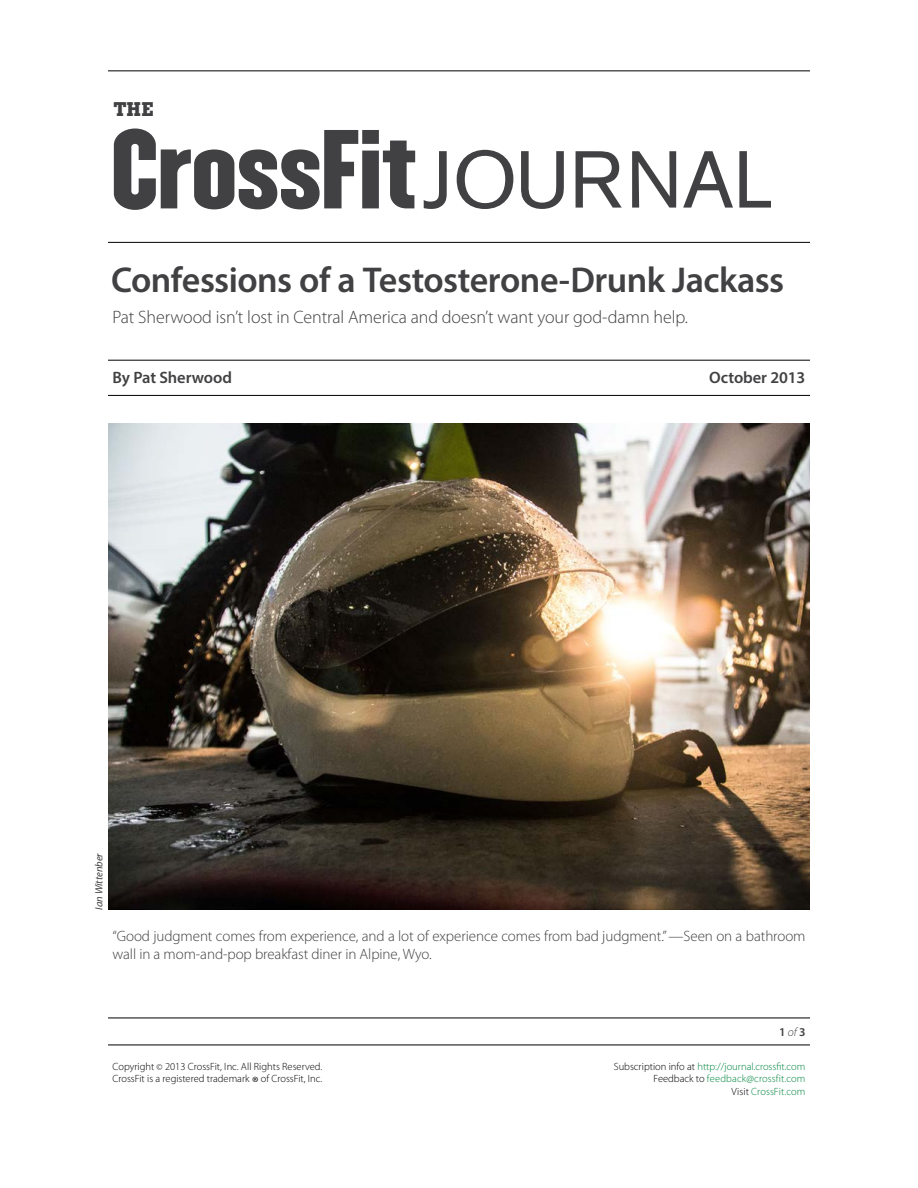
<style>
.page{position:relative;width:918px;height:1188px;background:#fff}
.page>*{position:absolute;margin:0;border:0;box-sizing:border-box;transform-origin:0 0}
.t1{font:79.8px "Akzidenz Grotesk BE";color:#414042}
.t2{font:600 36px "Myriad Pro";letter-spacing:-.015em;color:#414042}
.t3{font:700 19.65px "Boton";color:#414042}
.t4{font:300 18px "Myriad Pro";letter-spacing:-.005em;color:#414042}
.t5{font:600 16.5px "Myriad Pro";letter-spacing:-.005em;color:#414042}
.t6{font:300 15px/18px "Myriad Pro";letter-spacing:-.005em;color:#414042}
.t7{font:600 12px "Myriad Pro";color:#414042}
.t8{font:300 10.5px/12.6px "Myriad Pro";color:#00853f;text-align:right}
.t9{font:300 10.5px/12px "Myriad Pro";color:#000}
.t10{font:italic 10.5px "Myriad Pro";letter-spacing:-.005em;color:#414042}
.s1{font-weight:300;font-style:italic}
.s2{font-size:9px}
.s3{font-size:16.5px}
.s4{color:#000}
</style>
<div class="page">
<hr style="left:108px;top:1018px;width:702px;height:1px;background:#000">
<hr style="left:108px;top:1045px;width:702px;height:1px;background:#000">
<svg style="left:114px;top:129px;width:301px;height:81px"></svg>
<hr style="left:108px;top:242px;width:702px;height:1px;background:#000">
<hr style="left:108px;top:71px;width:702px;height:1px;background:#000">
<hr style="left:108px;top:360px;width:702px;height:1px;background:#000">
<hr style="left:108px;top:395px;width:702px;height:1px;background:#000">
<img style="left:108px;top:424px;width:702px;height:486px">
<h3 class="t3" style="left:114px;top:98px;width:41px">THE</h3>
<h1 class="t1" style="left:423px;top:132px;width:354px">JOURNAL</h1>
<h2 class="t2" style="left:111px;top:257px;width:675px">Confessions of a Testosterone-Drunk Jackass</h2>
<p class="t4" style="left:112px;top:307px;width:577px">Pat Sherwood isn’t lost in Central America and doesn’t want your god-damn help.</p>
<p class="t5" style="left:112px;top:367px;width:121px">By Pat Sherwood</p>
<p class="t5" style="left:709px;top:367px;width:98px">October 2013</p>
<p class="t10" style="left:92px;top:910px;width:58px;rotate:-90deg">Ian Wittenber</p>
<p class="t6" style="left:112px;top:927px;width:695px">“Good judgment comes from experience, and a lot of experience comes from bad judgment.” —Seen on a bathroom wall in a mom-and-pop breakfast diner in Alpine, Wyo.</p>
<p class="t7" style="left:779px;top:1024px;width:28px">1 <span class="s1">of</span> 3</p>
<p class="t9" style="left:112px;top:1061px;width:211px">Copyright <span class="s2">©</span> 2013 CrossFit, Inc. All Rights Reserved.<br>CrossFit is a registered trademark <span class="s3">®</span> of CrossFit, Inc.</p>
<p class="t8" style="left:614px;top:1060px;width:193px"><span class="s4">Subscription info at</span> http://journal.crossfit.com<br><span class="s4">Feedback to</span> feedback@crossfit.com<br><span class="s4">Visit</span> CrossFit.com</p>
</div>
